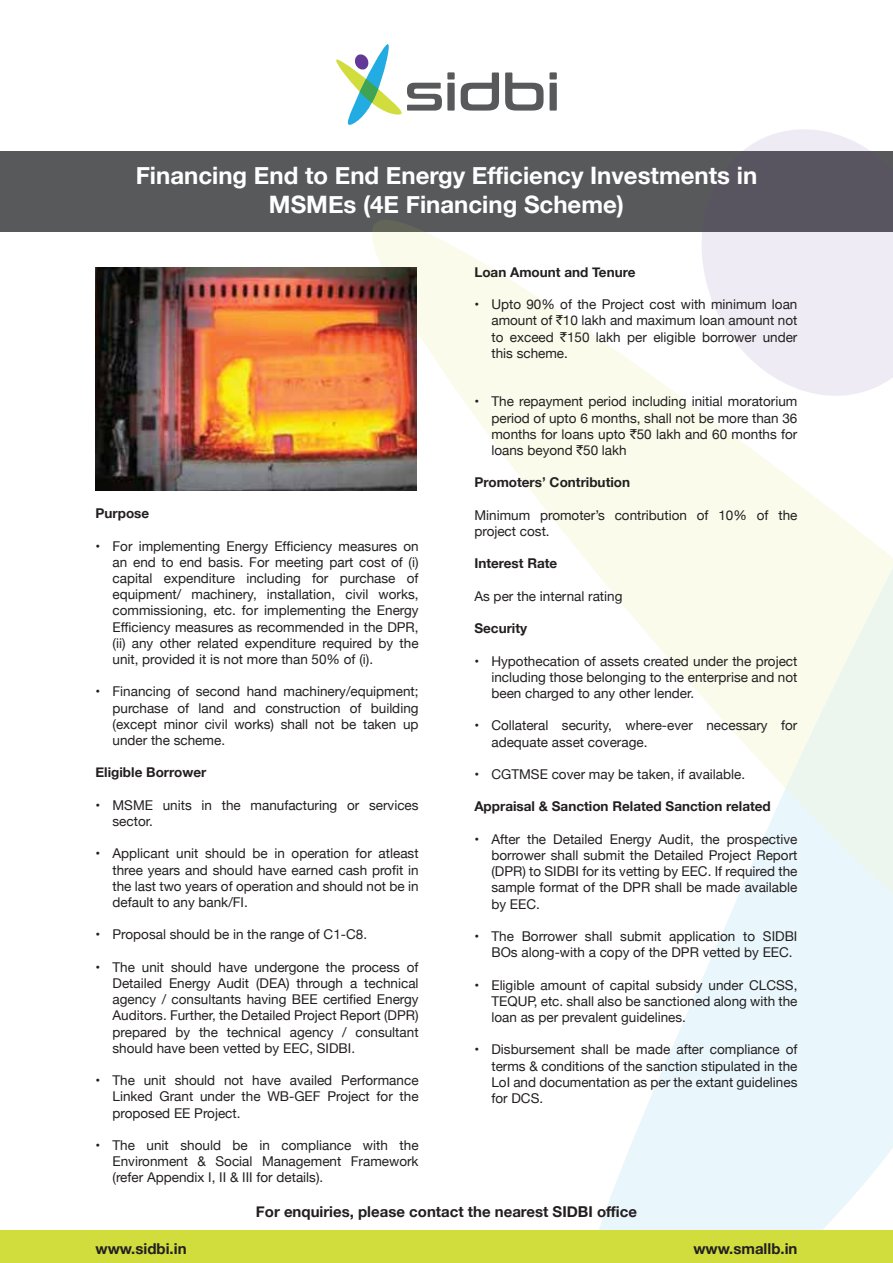
<style>
.page{position:relative;width:893px;height:1263px;background:#fff}
.page>*{position:absolute;margin:0;border:0;box-sizing:border-box;transform-origin:0 0}
.t1{font:700 24px/28.8px "Helvetica Neue";color:#fff;text-align:center}
.t2{font:700 15px "Helvetica Neue";color:#231f20}
.t3{font:13.5px/16.2px "Helvetica Neue";color:#231f20;text-align:justify}
.t4{font:700 13.5px "Helvetica Neue";color:#231f20}
.s1{font-family:"Rupee Foradian"}
</style>
<div class="page">
<div style="left:0;top:151px;width:893px;height:81px;background:#58595b"></div>
<svg style="left:372px;top:220px;width:98px;height:189px;fill:#fafbeb"></svg>
<svg style="left:470px;top:72px;width:423px;height:1158px"></svg>
<svg style="left:685px;top:113px;width:208px;height:300px;fill:#efebf4"></svg>
<svg style="left:786px;top:560px;width:107px;height:424px;background:#eef6f1"></svg>
<svg style="left:461px;top:72px;width:38px;height:39px"></svg>
<svg style="left:505px;top:72px;width:39px;height:39px"></svg>
<svg style="left:550px;top:72px;width:7px;height:39px"></svg>
<svg style="left:336px;top:44px;width:119px;height:81px"></svg>
<div style="left:0;top:1230px;width:893px;height:33px;background:#d0dd3d"></div>
<img style="left:96px;top:267px;width:321px;height:224px">
<h1 class="t1" style="left:136px;top:162px;width:623px">Financing End to End Energy Efficiency Investments in<br>MSMEs (4E Financing Scheme)</h1>
<p class="t4" style="left:96px;top:503px;width:55px">Purpose</p>
<p class="t3" style="left:113px;top:538px;width:308px;text-indent:-17px">• For implementing Energy Efficiency measures on an end to end basis. For meeting part cost of (i) capital expenditure including for purchase of equipment/ machinery, installation, civil works, commissioning, etc. for implementing the Energy Efficiency measures as recommended in the DPR, (ii) any other related expenditure required by the unit, provided it is not more than 50% of (i).</p>
<p class="t3" style="left:113px;top:684px;width:308px;text-indent:-17px">• Financing of second hand machinery/equipment; purchase of land and construction of building (except minor civil works) shall not be taken up under the scheme.</p>
<p class="t4" style="left:96px;top:762px;width:112px">Eligible Borrower</p>
<p class="t3" style="left:113px;top:798px;width:308px;text-indent:-17px">• MSME units in the manufacturing or services sector.</p>
<p class="t3" style="left:113px;top:846px;width:308px;text-indent:-17px">• Applicant unit should be in operation for atleast three years and should have earned cash profit in the last two years of operation and should not be in default to any bank/FI.</p>
<p class="t3" style="left:96px;top:927px;width:273px">• Proposal should be in the range of C1-C8.</p>
<p class="t3" style="left:113px;top:960px;width:308px;text-indent:-17px">• The unit should have undergone the process of Detailed Energy Audit (DEA) through a technical agency / consultants having BEE certified Energy Auditors. Further, the Detailed Project Report (DPR) prepared by the technical agency / consultant should have been vetted by EEC, SIDBI.</p>
<p class="t3" style="left:113px;top:1073px;width:308px;text-indent:-17px">• The unit should not have availed Performance Linked Grant under the WB-GEF Project for the proposed EE Project.</p>
<p class="t3" style="left:113px;top:1138px;width:308px;text-indent:-17px">• The unit should be in compliance with the Environment &amp; Social Management Framework (refer Appendix I, II &amp; III for details).</p>
<p class="t4" style="left:474px;top:261px;width:163px">Loan Amount and Tenure</p>
<p class="t3" style="left:491px;top:297px;width:308px;text-indent:-17px">• Upto 90% of the Project cost with minimum loan amount of <span class="s1">`</span>10 lakh and maximum loan amount not to exceed <span class="s1">`</span>150 lakh per eligible borrower under this scheme.</p>
<p class="t3" style="left:491px;top:394px;width:308px;text-indent:-17px">• The repayment period including initial moratorium period of upto 6 months, shall not be more than 36 months for loans upto <span class="s1">`</span>50 lakh and 60 months for loans beyond <span class="s1">`</span>50 lakh</p>
<p class="t4" style="left:474px;top:472px;width:157px">Promoters’ Contribution</p>
<p class="t3" style="left:474px;top:508px;width:325px">Minimum promoter’s contribution of 10% of the project cost.</p>
<p class="t4" style="left:474px;top:553px;width:84px">Interest Rate</p>
<p class="t3" style="left:474px;top:589px;width:150px">As per the internal rating</p>
<p class="t4" style="left:474px;top:618px;width:54px">Security</p>
<p class="t3" style="left:491px;top:653px;width:308px;text-indent:-17px">• Hypothecation of assets created under the project including those belonging to the enterprise and not been charged to any other lender.</p>
<p class="t3" style="left:491px;top:718px;width:308px;text-indent:-17px">• Collateral security, where-ever necessary for adequate asset coverage.</p>
<p class="t3" style="left:474px;top:767px;width:272px">• CGTMSE cover may be taken, if available.</p>
<p class="t4" style="left:474px;top:796px;width:298px">Appraisal &amp; Sanction Related Sanction related</p>
<p class="t3" style="left:491px;top:832px;width:308px;text-indent:-17px">• After the Detailed Energy Audit, the prospective borrower shall submit the Detailed Project Report (DPR) to SIDBI for its vetting by EEC. If required the sample format of the DPR shall be made available by EEC.</p>
<p class="t3" style="left:491px;top:929px;width:308px;text-indent:-17px">• The Borrower shall submit application to SIDBI<br>BOs along-with a copy of the DPR vetted by EEC.</p>
<p class="t3" style="left:491px;top:977px;width:308px;text-indent:-17px">• Eligible amount of capital subsidy under CLCSS, TEQUP, etc. shall also be sanctioned along with the loan as per prevalent guidelines.</p>
<p class="t3" style="left:491px;top:1042px;width:308px;text-indent:-17px">• Disbursement shall be made after compliance of terms &amp; conditions of the sanction stipulated in the LoI and documentation as per the extant guidelines for DCS.</p>
<p class="t2" style="left:256px;top:1199px;width:383px">For enquiries, please contact the nearest SIDBI office</p>
<p class="t2" style="left:96px;top:1236px;width:93px">www.sidbi.in</p>
<p class="t2" style="left:693px;top:1236px;width:106px">www.smallb.in</p>
</div>
